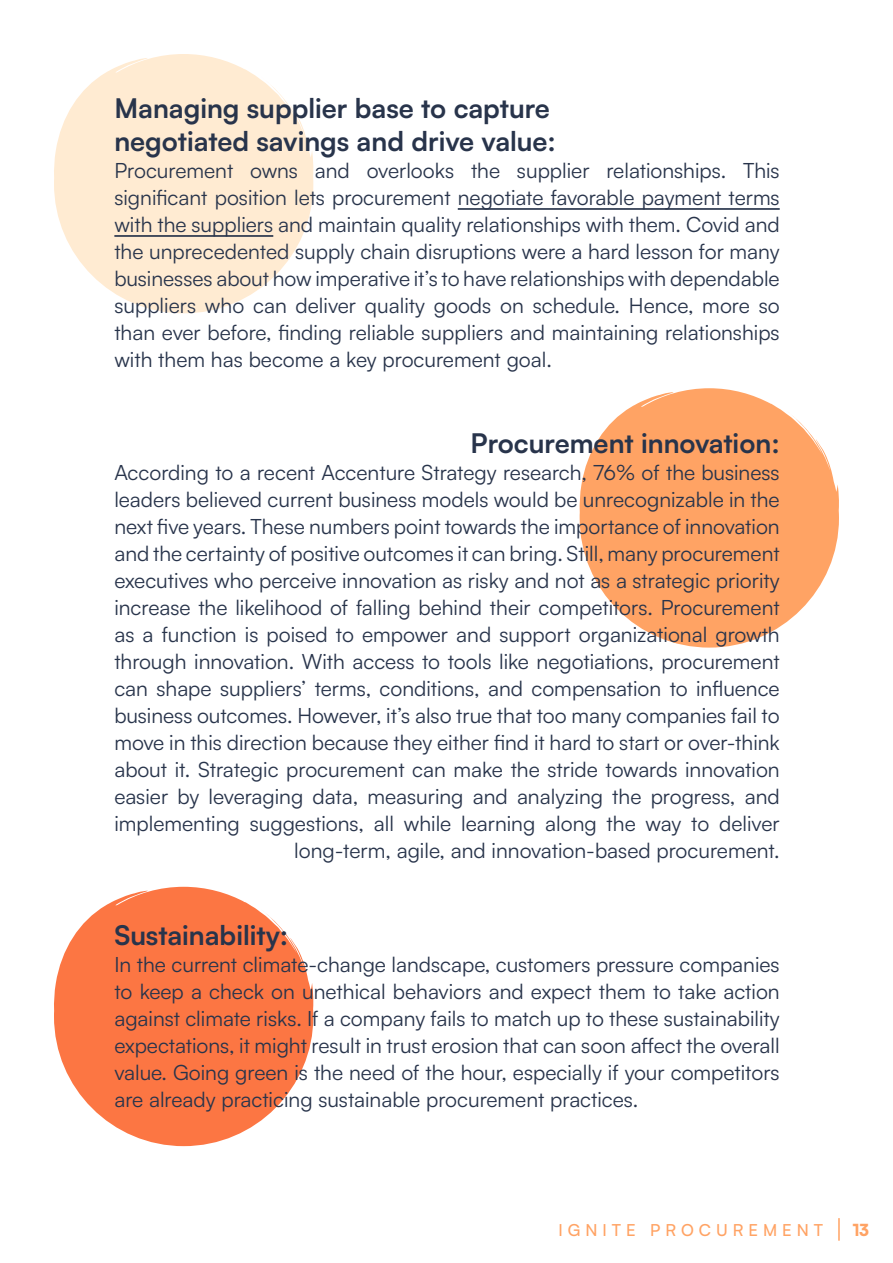
<style>
.page{position:relative;width:893px;height:1263px;background:#fff}
.page>*{position:absolute;margin:0;border:0;box-sizing:border-box;transform-origin:0 0}
.t1{font:700 27px/32.4px "Satoshi";color:#28344b}
.t2{font:21px/27px "Satoshi";color:#28344b;text-align:justify}
.t3{font:500 16.5px "Satoshi";letter-spacing:.3em;color:#ffa364}
.t4{font:900 16.5px "Satoshi";color:#ffa364}
</style>
<div class="page">
<hr style="left:838px;top:1218px;width:2px;height:23px;background:#ffa364">
<svg style="left:579px;top:388px;width:260px;height:260px;fill:#ffa364"></svg>
<svg style="left:54px;top:887px;width:260px;height:259px;fill:#fc7643"></svg>
<svg style="left:54px;top:54px;width:260px;height:259px;fill:#ffebd2"></svg>
<hr style="left:458px;top:208px;width:322px;height:2px;background:#28344b">
<hr style="left:114px;top:235px;width:159px;height:2px;background:#28344b">
<p class="t1" style="left:114px;top:91px;width:443px">Managing supplier base to capture negotiated savings and drive value:</p>
<p class="t2" style="left:114px;top:156px;width:667px">Procurement owns and overlooks the supplier relationships. This significant position lets procurement negotiate favorable payment terms with the suppliers and maintain quality relationships with them. Covid and the unprecedented supply chain disruptions were a hard lesson for many businesses about how imperative it’s to have relationships with dependable suppliers who can deliver quality goods on schedule. Hence, more so than ever before, finding reliable suppliers and maintaining relationships with them has become a key procurement goal.</p>
<p class="t1" style="left:470px;top:426px;width:311px">Procurement innovation:</p>
<p class="t2" style="left:114px;top:458px;width:667px;text-align:right">According to a recent Accenture Strategy research, 76% of the business leaders believed current business models would be unrecognizable in the next five years. These numbers point towards the importance of innovation and the certainty of positive outcomes it can bring. Still, many procurement executives who perceive innovation as risky and not as a strategic priority increase the likelihood of falling behind their competitors. Procurement as a function is poised to empower and support organizational growth through innovation. With access to tools like negotiations, procurement can shape suppliers’ terms, conditions, and compensation to influence business outcomes. However, it’s also true that too many companies fail to move in this direction because they either find it hard to start or over-think about it. Strategic procurement can make the stride towards innovation easier by leveraging data, measuring and analyzing the progress, and implementing suggestions, all while learning along the way to deliver long-term, agile, and innovation-based procurement.</p>
<p class="t1" style="left:114px;top:917px;width:175px">Sustainability:</p>
<p class="t2" style="left:114px;top:950px;width:667px">In the current climate-change landscape, customers pressure companies to keep a check on unethical behaviors and expect them to take action against climate risks. If a company fails to match up to these sustainability expectations, it might result in trust erosion that can soon affect the overall value. Going green is the need of the hour, especially if your competitors are already practicing sustainable procurement practices.</p>
<p class="t3" style="left:558px;top:1218px;width:266px">IGNITE PROCUREMENT</p>
<p class="t4" style="left:852px;top:1217px;width:18px">13</p>
</div>
